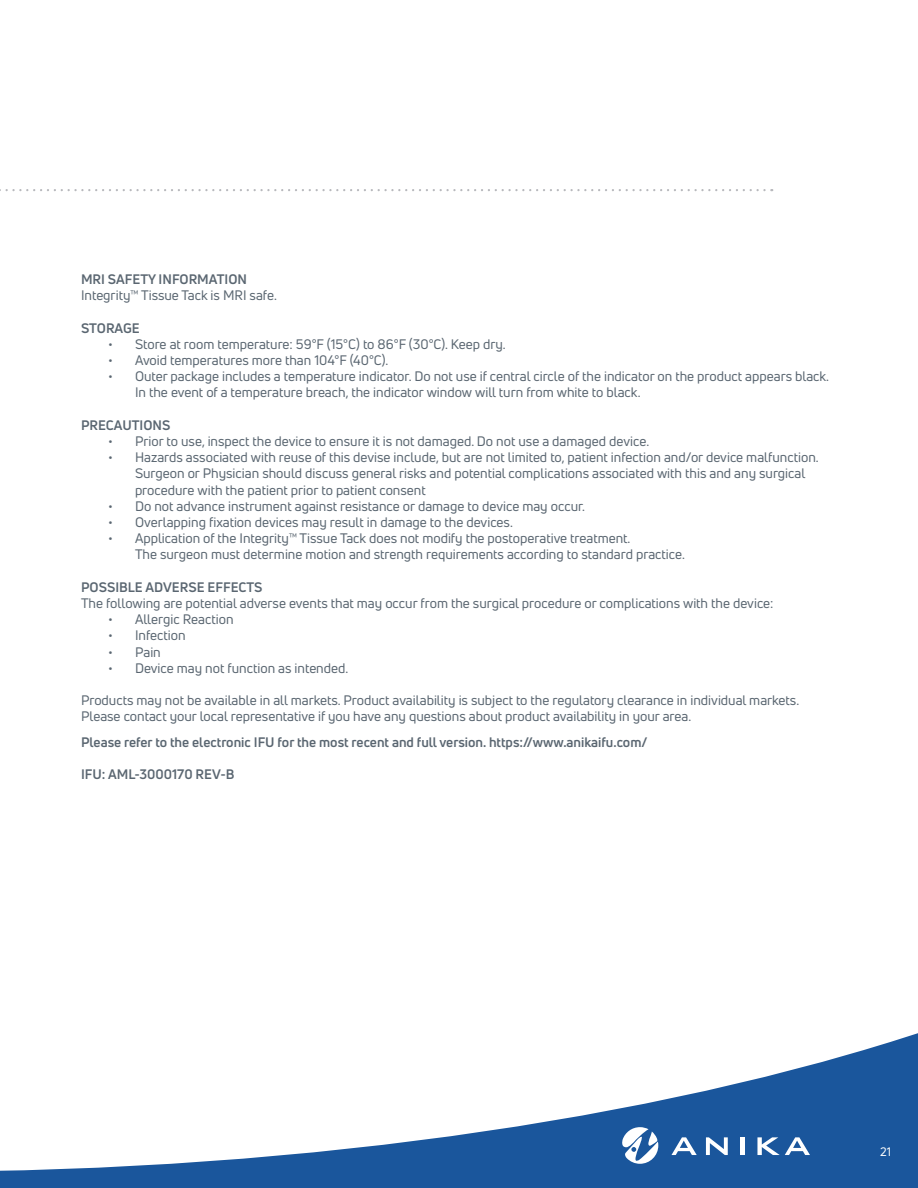
<style>
.page{position:relative;width:918px;height:1188px;background:#fff}
.page>*{position:absolute;margin:0;border:0;box-sizing:border-box;transform-origin:0 0}
.t1{font:13.5px/16.2px "Uni Neue";color:#5a6671}
.t2{font:700 13.5px "Uni Neue";color:#5a6671}
.t3{font:12px "Uni Neue";color:#fff}
</style>
<div class="page">
<svg style="left:0;top:1033px;width:918px;height:155px"></svg>
<svg style="left:621px;top:1127px;width:37px;height:37px"></svg>
<svg style="left:757px;top:1137px;width:53px;height:18px"></svg>
<div style="left:740px;top:1137px;width:5px;height:18px;background:#fff"></div>
<svg style="left:671px;top:1137px;width:26px;height:18px"></svg>
<svg style="left:706px;top:1137px;width:22px;height:18px"></svg>
<svg style="left:0;top:189px;width:765px;height:2px"></svg>
<p class="t2" style="left:81px;top:271px;width:168px">MRI SAFETY INFORMATION</p>
<p class="t1" style="left:81px;top:287px;width:197px">Integrity™ Tissue Tack is MRI safe.</p>
<p class="t2" style="left:81px;top:319px;width:60px">STORAGE</p>
<p class="t1" style="left:108px;top:336px;width:399px">• Store at room temperature: 59°F (15°C) to 86°F (30°C). Keep dry.</p>
<p class="t1" style="left:108px;top:352px;width:282px">• Avoid temperatures more than 104°F (40°C).</p>
<p class="t1" style="left:135px;top:368px;width:696px;text-indent:-27px">• Outer package includes a temperature indicator. Do not use if central circle of the indicator on the product appears black.<br>In the event of a temperature breach, the indicator window will turn from white to black.</p>
<p class="t2" style="left:81px;top:416px;width:91px">PRECAUTIONS</p>
<p class="t1" style="left:108px;top:433px;width:543px">• Prior to use, inspect the device to ensure it is not damaged. Do not use a damaged device.</p>
<p class="t1" style="left:135px;top:449px;width:685px;text-indent:-27px">• Hazards associated with reuse of this devise include, but are not limited to, patient infection and/or device malfunction.<br>Surgeon or Physician should discuss general risks and potential complications associated with this and any surgical procedure with the patient prior to patient consent</p>
<p class="t1" style="left:108px;top:498px;width:479px">• Do not advance instrument against resistance or damage to device may occur.</p>
<p class="t1" style="left:108px;top:514px;width:406px">• Overlapping fixation devices may result in damage to the devices.</p>
<p class="t1" style="left:135px;top:530px;width:552px;text-indent:-27px">• Application of the Integrity™ Tissue Tack does not modify the postoperative treatment.<br>The surgeon must determine motion and strength requirements according to standard practice.</p>
<p class="t2" style="left:81px;top:578px;width:183px">POSSIBLE ADVERSE EFFECTS</p>
<p class="t1" style="left:81px;top:595px;width:694px">The following are potential adverse events that may occur from the surgical procedure or complications with the device:</p>
<p class="t1" style="left:108px;top:611px;width:127px">• Allergic Reaction</p>
<p class="t1" style="left:108px;top:627px;width:79px">• Infection</p>
<p class="t1" style="left:108px;top:644px;width:54px">• Pain</p>
<p class="t1" style="left:108px;top:660px;width:242px">• Device may not function as intended.</p>
<p class="t1" style="left:81px;top:692px;width:720px">Products may not be available in all markets. Product availability is subject to the regulatory clearance in individual markets.<br>Please contact your local representative if you have any questions about product availability in your area.</p>
<p class="t2" style="left:81px;top:734px;width:568px">Please refer to the electronic IFU for the most recent and full version. https://www.anikaifu.com/</p>
<p class="t2" style="left:81px;top:766px;width:155px">IFU: AML-3000170 REV-B</p>
<p class="t3" style="left:880px;top:1144px;width:12px">21</p>
</div>
